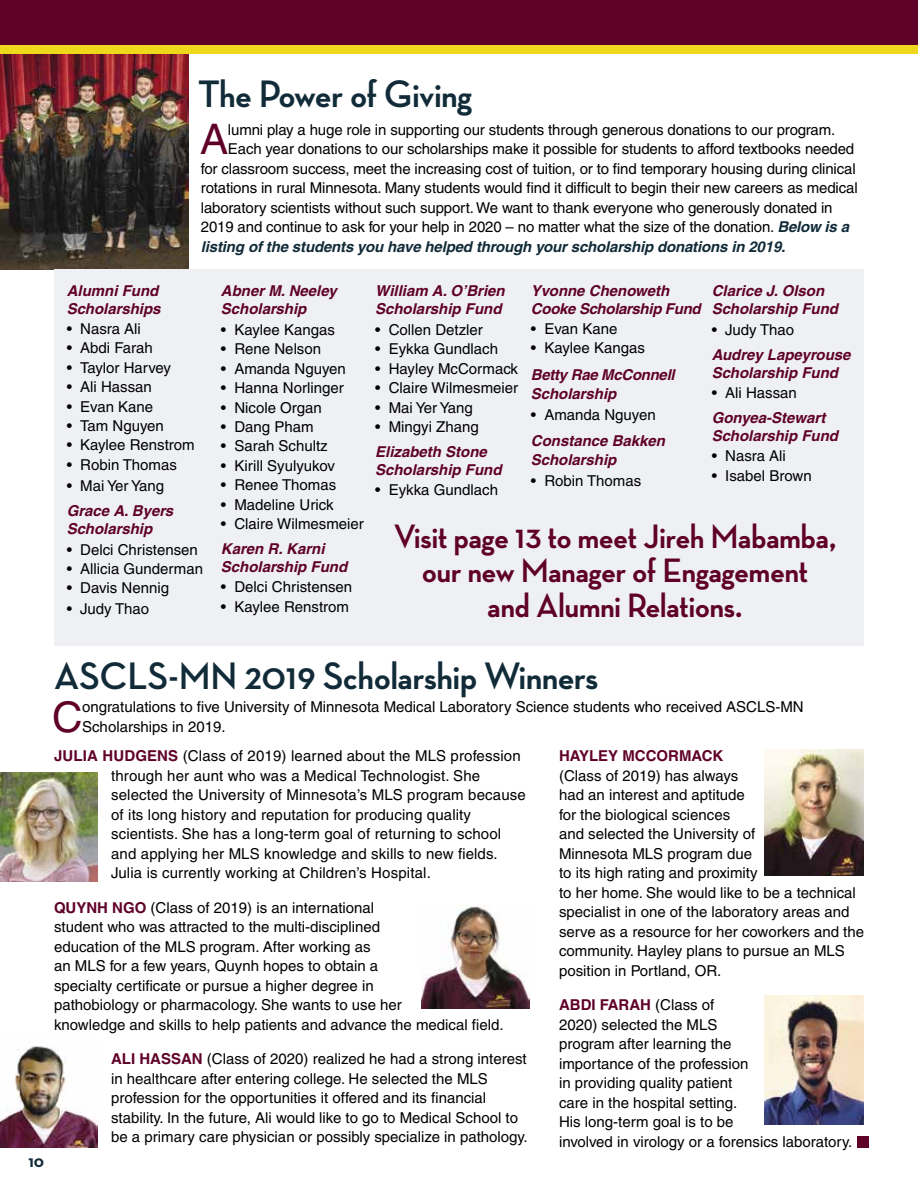
<style>
.page{position:relative;width:918px;height:1188px;background:#fff}
.page>*{position:absolute;margin:0;border:0;box-sizing:border-box;transform-origin:0 0}
.t1{font:42.15px "Helvetica";color:#5f0028}
.t2{font:700 39px "Neutraface Display";color:#112b38}
.t3{font:700 34.5px/34.5px "Neutraface Display";color:#5f0028;text-align:center}
.t4{font:700 16.5px "Neutraface Text";color:#112b38}
.t5{font:15px/19.5px "Helvetica";color:#000}
.t6{font:italic 700 15px/18px "Helvetica";color:#5f0028}
.t7{font:italic 700 15px "Helvetica";letter-spacing:-.01em;color:#112b38}
.t8{font:italic 700 15px/18px "Helvetica";letter-spacing:-.02em;color:#5f0028}
.t9{font:700 15px "Helvetica";color:#5f0028}
.s1{font-weight:700;font-style:italic;color:#112b38}
.s2{font-weight:700;color:#5f0028}
</style>
<div class="page">
<div style="left:0;top:0;width:918px;height:54px;background:#eed81b"></div>
<div style="left:0;top:0;width:918px;height:45px;background:#5f0028"></div>
<img style="left:0;top:54px;width:189px;height:215px">
<div style="left:54px;top:269px;width:810px;height:377px;background:#eef0f3"></div>
<img style="left:0;top:772px;width:98px;height:109px">
<img style="left:421px;top:905px;width:108px;height:103px">
<img style="left:0;top:1046px;width:98px;height:102px">
<img style="left:765px;top:750px;width:99px;height:125px">
<img style="left:765px;top:996px;width:99px;height:129px">
<div style="left:857px;top:1136px;width:11px;height:12px;background:#5f0028"></div>
<h2 class="t2" style="left:198px;top:72px;width:276px">The Power of Giving</h2>
<h1 class="t1" style="left:200px;top:115px;width:30px">A</h1>
<p class="t5" style="left:228px;top:120px;width:609px">lumni play a huge role in supporting our students through generous donations to our program.</p>
<p class="t5" style="left:228px;top:139px;width:628px">Each year donations to our scholarships make it possible for students to afford textbooks needed</p>
<p class="t5" style="left:201px;top:159px;width:656px">for classroom success, meet the increasing cost of tuition, or to find temporary housing during clinical</p>
<p class="t5" style="left:201px;top:178px;width:658px">rotations in rural Minnesota. Many students would find it difficult to begin their new careers as medical</p>
<p class="t5" style="left:201px;top:198px;width:633px">laboratory scientists without such support. We want to thank everyone who generously donated in</p>
<p class="t5" style="left:201px;top:217px;width:650px">2019 and continue to ask for your help in 2020 – no matter what the size of the donation. <span class="s1">Below is a</span></p>
<p class="t7" style="left:201px;top:237px;width:586px">listing of the students you have helped through your scholarship donations in 2019.</p>
<p class="t6" style="left:67px;top:282px;width:95px">Alumni Fund<br>Scholarships</p>
<p class="t5" style="left:67px;top:319px;width:76px">• Nasra Ali</p>
<p class="t5" style="left:67px;top:338px;width:87px">• Abdi Farah</p>
<p class="t5" style="left:67px;top:358px;width:106px">• Taylor Harvey</p>
<p class="t5" style="left:67px;top:377px;width:87px">• Ali Hassan</p>
<p class="t5" style="left:67px;top:396px;width:88px">• Evan Kane</p>
<p class="t5" style="left:67px;top:416px;width:99px">• Tam Nguyen</p>
<p class="t5" style="left:67px;top:435px;width:130px">• Kaylee Renstrom</p>
<p class="t5" style="left:67px;top:455px;width:112px">• Robin Thomas</p>
<p class="t5" style="left:67px;top:476px;width:99px">• Mai Yer Yang</p>
<p class="t6" style="left:67px;top:502px;width:108px">Grace A. Byers<br>Scholarship</p>
<p class="t5" style="left:67px;top:540px;width:133px">• Delci Christensen</p>
<p class="t5" style="left:67px;top:559px;width:138px">• Allicia Gunderman</p>
<p class="t5" style="left:67px;top:578px;width:104px">• Davis Nennig</p>
<p class="t5" style="left:67px;top:599px;width:84px">• Judy Thao</p>
<p class="t6" style="left:221px;top:282px;width:117px">Abner M. Neeley<br>Scholarship</p>
<p class="t5" style="left:221px;top:320px;width:115px">• Kaylee Kangas</p>
<p class="t5" style="left:221px;top:339px;width:102px">• Rene Nelson</p>
<p class="t5" style="left:221px;top:359px;width:126px">• Amanda Nguyen</p>
<p class="t5" style="left:221px;top:378px;width:124px">• Hanna Norlinger</p>
<p class="t5" style="left:221px;top:398px;width:103px">• Nicole Organ</p>
<p class="t5" style="left:221px;top:417px;width:94px">• Dang Pham</p>
<p class="t5" style="left:221px;top:436px;width:108px">• Sarah Schultz</p>
<p class="t5" style="left:221px;top:456px;width:116px">• Kirill Syulyukov</p>
<p class="t5" style="left:221px;top:475px;width:117px">• Renee Thomas</p>
<p class="t5" style="left:221px;top:495px;width:114px">• Madeline Urick</p>
<p class="t5" style="left:221px;top:514px;width:144px">• Claire Wilmesmeier</p>
<p class="t6" style="left:221px;top:539px;width:128px">Karen R. Karni<br>Scholarship Fund</p>
<p class="t5" style="left:221px;top:577px;width:133px">• Delci Christensen</p>
<p class="t5" style="left:221px;top:597px;width:130px">• Kaylee Renstrom</p>
<p class="t6" style="left:375px;top:282px;width:131px">William A. O’Brien<br>Scholarship Fund</p>
<p class="t5" style="left:375px;top:320px;width:109px">• Collen Detzler</p>
<p class="t5" style="left:375px;top:339px;width:124px">• Eykka Gundlach</p>
<p class="t5" style="left:375px;top:359px;width:144px">• Hayley McCormack</p>
<p class="t5" style="left:375px;top:378px;width:144px">• Claire Wilmesmeier</p>
<p class="t5" style="left:375px;top:398px;width:99px">• Mai Yer Yang</p>
<p class="t5" style="left:375px;top:417px;width:105px">• Mingyi Zhang</p>
<p class="t6" style="left:375px;top:442px;width:128px">Elizabeth Stone<br>Scholarship Fund</p>
<p class="t5" style="left:375px;top:480px;width:124px">• Eykka Gundlach</p>
<p class="t8" style="left:531px;top:282px;width:171px">Yvonne Chenoweth<br>Cooke Scholarship Fund</p>
<p class="t5" style="left:531px;top:319px;width:88px">• Evan Kane</p>
<p class="t5" style="left:531px;top:338px;width:115px">• Kaylee Kangas</p>
<p class="t8" style="left:531px;top:364px;width:145px;line-height:19.5px">Betty Rae McConnell<br>Scholarship</p>
<p class="t5" style="left:531px;top:405px;width:126px">• Amanda Nguyen</p>
<p class="t6" style="left:531px;top:431px;width:136px;line-height:19.5px">Constance Bakken<br>Scholarship</p>
<p class="t5" style="left:531px;top:471px;width:112px">• Robin Thomas</p>
<p class="t6" style="left:712px;top:282px;width:128px">Clarice J. Olson<br>Scholarship Fund</p>
<p class="t5" style="left:712px;top:320px;width:84px">• Judy Thao</p>
<p class="t6" style="left:712px;top:345px;width:140px">Audrey Lapeyrouse<br>Scholarship Fund</p>
<p class="t5" style="left:712px;top:383px;width:87px">• Ali Hassan</p>
<p class="t6" style="left:712px;top:408px;width:128px">Gonyea-Stewart<br>Scholarship Fund</p>
<p class="t5" style="left:712px;top:446px;width:76px">• Nasra Ali</p>
<p class="t5" style="left:712px;top:466px;width:101px">• Isabel Brown</p>
<h3 class="t3" style="left:394px;top:519px;width:444px">Visit page 13 to meet Jireh Mabamba, our new Manager of Engagement<br>and Alumni Relations.</h3>
<p class="t4" style="left:28px;top:1151px;width:17px">10</p>
<h2 class="t2" style="left:54px;top:654px;width:546px">ASCLS-MN 2019 Scholarship Winners</h2>
<h1 class="t1" style="left:52px;top:693px;width:32px">C</h1>
<p class="t5" style="left:82px;top:697px;width:723px">ongratulations to five University of Minnesota Medical Laboratory Science students who received ASCLS-MN<br>Scholarships in 2019.</p>
<p class="t5" style="left:111px;top:746px;width:416px;text-indent:-57px"><span class="s2">JULIA HUDGENS</span> (Class of 2019) learned about the MLS profession through her aunt who was a Medical Technologist. She selected the University of Minnesota’s MLS program because of its long history and reputation for producing quality scientists. She has a long-term goal of returning to school and applying her MLS knowledge and skills to new fields.<br>Julia is currently working at Children’s Hospital.</p>
<p class="t5" style="left:54px;top:898px;width:451px"><span class="s2">QUYNH NGO</span> (Class of 2019) is an international<br>student who was attracted to the multi-disciplined<br>education of the MLS program. After working as<br>an MLS for a few years, Quynh hopes to obtain a<br>specialty certificate or pursue a higher degree in<br>pathobiology or pharmacology. She wants to use her<br>knowledge and skills to help patients and advance the medical field.</p>
<p class="t5" style="left:111px;top:1049px;width:418px"><span class="s2">ALI HASSAN</span> (Class of 2020) realized he had a strong interest in healthcare after entering college. He selected the MLS profession for the opportunities it offered and its financial stability. In the future, Ali would like to go to Medical School to be a primary care physician or possibly specialize in pathology.</p>
<p class="t9" style="left:559px;top:747px;width:166px">HAYLEY MCCORMACK</p>
<p class="t5" style="left:559px;top:766px;width:307px">(Class of 2019) has always<br>had an interest and aptitude<br>for the biological sciences<br>and selected the University of<br>Minnesota MLS program due<br>to its high rating and proximity<br>to her home. She would like to be a technical specialist in one of the laboratory areas and serve as a resource for her coworkers and the community. Hayley plans to pursue an MLS position in Portland, OR.</p>
<p class="t5" style="left:559px;top:995px;width:295px"><span class="s2">ABDI FARAH</span> (Class of<br>2020) selected the MLS<br>program after learning the<br>importance of the profession<br>in providing quality patient<br>care in the hospital setting.<br>His long-term goal is to be<br>involved in virology or a forensics laboratory.</p>
</div>
